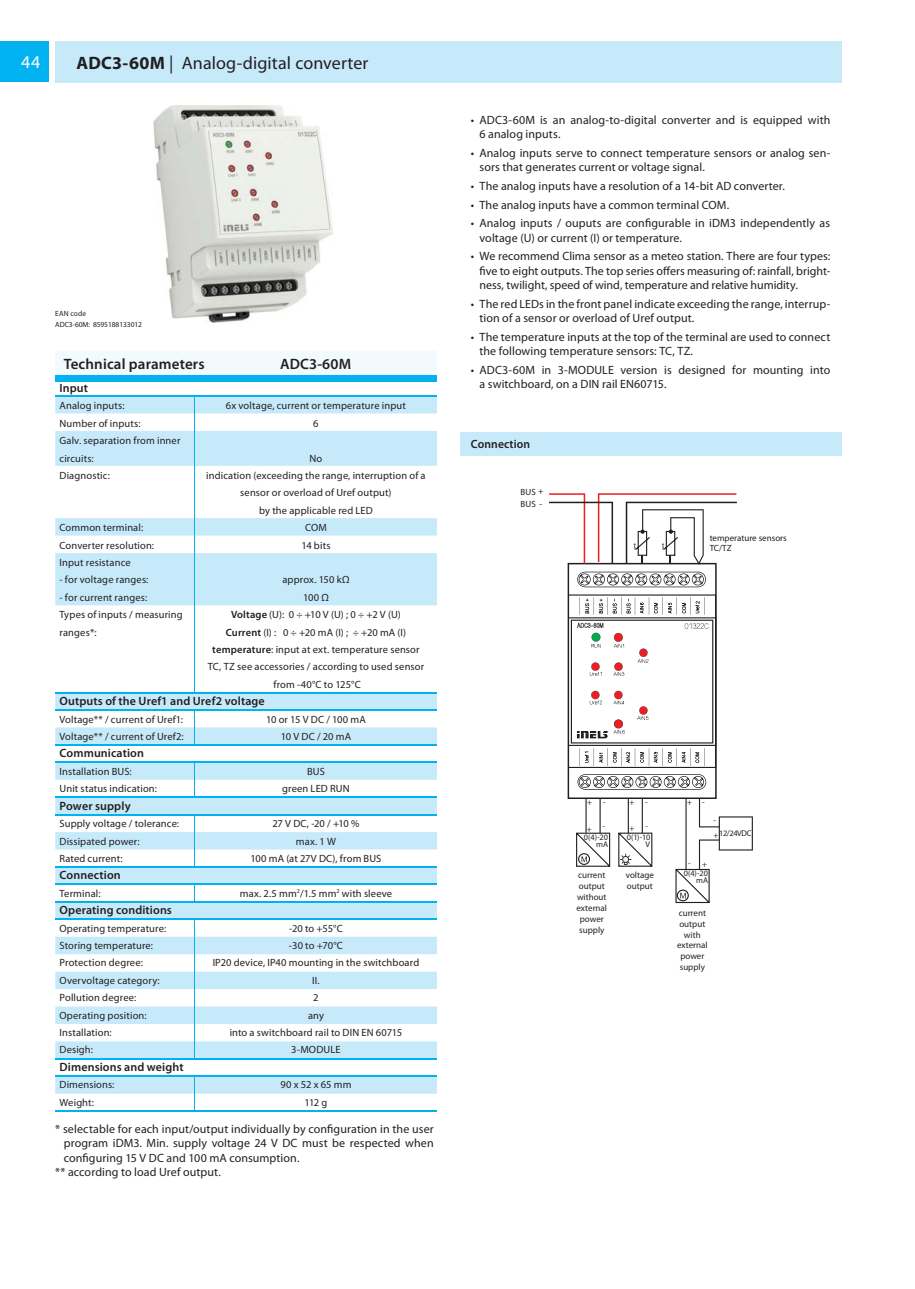
<style>
.page{position:relative;width:915px;height:1289px;background:#fff}
.page>*{position:absolute;margin:0;border:0;box-sizing:border-box;transform-origin:0 0}
.t1{font:18px "Myriad Pro";letter-spacing:.005em;color:#231f20}
.t2{font:700 18px "Myriad Pro";letter-spacing:.015em;color:#231f20}
.t3{font:18px "Myriad Pro";color:#fff}
.t4{font:600 15px "Myriad Pro";letter-spacing:.01em;color:#231f20}
.t5{font:12px/14.4px "Myriad Pro";letter-spacing:.005em;color:#231f20}
.t6{font:600 12px "Myriad Pro";letter-spacing:.01em;color:#231f20}
.t7{font:10.5px/17.4px "Myriad Pro";letter-spacing:.01em;color:#231f20;text-align:center}
.t8{font:9px/10.8px "Myriad Pro";color:#231f20}
.t9{font:8.25px/6.9px "Myriad Pro";letter-spacing:-.035em;color:#231f20;text-align:right}
.t10{font:7.5px "Myriad Pro";letter-spacing:-.01em;color:#231f20}
.t11{font:7.05px "Helvetica Neue CE";color:#231f20}
.s1{font-weight:400}
.s2{font-weight:600}
</style>
<div class="page">
<div style="left:55px;top:41px;width:787px;height:41px;background:#c7eafb"></div>
<div style="left:0;top:41px;width:49px;height:41px;background:#00b3f0"></div>
<img style="left:154px;top:105px;width:179px;height:217px">
<div style="left:56px;top:351px;width:381px;height:24px;background:#f2fafe"></div>
<svg style="left:55px;top:397px;width:382px;height:696px"></svg>
<div style="left:55px;top:375px;width:382px;height:7px;background:#00b3f0"></div>
<hr style="left:55px;top:395px;width:139px;height:2px;background:#00b3f0">
<svg style="left:194px;top:397px;width:1px;height:16px"></svg>
<hr style="left:194px;top:395px;width:243px;height:2px;background:#00b3f0">
<hr style="left:194px;top:413px;width:1px;height:278px;background:#00b3f0">
<hr style="left:55px;top:691px;width:382px;height:2px;background:#00b3f0">
<hr style="left:55px;top:709px;width:139px;height:1px;background:#00b3f0">
<hr style="left:194px;top:709px;width:243px;height:1px;background:#00b3f0">
<svg style="left:194px;top:710px;width:1px;height:34px"></svg>
<hr style="left:55px;top:744px;width:382px;height:1px;background:#00b3f0">
<hr style="left:55px;top:761px;width:139px;height:2px;background:#00b3f0">
<hr style="left:194px;top:761px;width:243px;height:2px;background:#00b3f0">
<svg style="left:194px;top:763px;width:1px;height:33px"></svg>
<hr style="left:55px;top:796px;width:382px;height:2px;background:#00b3f0">
<hr style="left:55px;top:814px;width:139px;height:1px;background:#00b3f0">
<svg style="left:194px;top:815px;width:1px;height:17px"></svg>
<hr style="left:194px;top:814px;width:243px;height:1px;background:#00b3f0">
<hr style="left:194px;top:832px;width:1px;height:34px;background:#00b3f0">
<hr style="left:55px;top:866px;width:382px;height:1px;background:#00b3f0">
<hr style="left:55px;top:883px;width:139px;height:2px;background:#00b3f0">
<svg style="left:194px;top:885px;width:1px;height:16px"></svg>
<hr style="left:194px;top:883px;width:243px;height:2px;background:#00b3f0">
<hr style="left:55px;top:901px;width:382px;height:1px;background:#00b3f0">
<hr style="left:55px;top:918px;width:139px;height:2px;background:#00b3f0">
<svg style="left:194px;top:920px;width:1px;height:16px"></svg>
<hr style="left:194px;top:918px;width:243px;height:2px;background:#00b3f0">
<hr style="left:194px;top:936px;width:1px;height:122px;background:#00b3f0">
<hr style="left:55px;top:1058px;width:382px;height:1px;background:#00b3f0">
<hr style="left:55px;top:1075px;width:139px;height:1px;background:#00b3f0">
<hr style="left:194px;top:1075px;width:243px;height:1px;background:#00b3f0">
<hr style="left:55px;top:1110px;width:139px;height:1px;background:#00b3f0">
<svg style="left:194px;top:1076px;width:1px;height:34px"></svg>
<hr style="left:194px;top:1110px;width:243px;height:1px;background:#00b3f0">
<div style="left:460px;top:432px;width:382px;height:23px;background:#c7eafb"></div>
<svg style="left:549px;top:493px;width:204px;height:410px"></svg>
<h1 class="t3" style="left:21px;top:56px;width:21px">44</h1>
<h1 class="t2" style="left:77px;top:56px;width:98px">ADC3-60M <span class="s1">|</span></h1>
<h1 class="t1" style="left:182px;top:56px;width:188px">Analog-digital converter</h1>
<p class="t10" style="left:55px;top:311px;width:32px">EAN code</p>
<p class="t10" style="left:55px;top:322px;width:88px">ADC3-60M: 8595188133012</p>
<h2 class="t4" style="left:64px;top:358px;width:142px">Technical parameters</h2>
<h2 class="t4" style="left:280px;top:358px;width:73px">ADC3-60M</h2>
<p class="t6" style="left:60px;top:383px;width:30px">Input</p>
<p class="t7" style="left:60px;top:398px;width:122px;text-align:left">Analog inputs:<br>Number of inputs:<br>Galv. separation from inner circuits:<br>Diagnostic:</p>
<p class="t7" style="left:226px;top:398px;width:181px">6x voltage, current or temperature input<br>6</p>
<p class="t7" style="left:206px;top:450px;width:221px">No<br>indication (exceeding the range, interruption of a sensor or overload of Uref output)<br>by the applicable red LED<br>COM<br>14 bits</p>
<p class="t7" style="left:208px;top:572px;width:218px">approx. 150 kΩ<br>100 Ω<br><span class="s2">Voltage</span> (U): 0 ÷ +10 V (U) ; 0 ÷ +2 V (U)<br><span class="s2">Current</span> (I) : 0 ÷ +20 mA (I) ; ÷ +20 mA (I) <span class="s2">temperature</span>: input at ext. temperature sensor<br>TC, TZ see accessories / according to used sensor from -40°C to 125°C</p>
<p class="t7" style="left:266px;top:711px;width:101px">10 or 15 V DC / 100 mA<br>10 V DC / 20 mA</p>
<p class="t7" style="left:282px;top:763px;width:69px">BUS<br>green LED RUN</p>
<p class="t7" style="left:250px;top:816px;width:132px">27 V DC, -20 / +10 %<br>max. 1 W<br>100 mA (at 27V DC), from BUS</p>
<p class="t7" style="left:240px;top:885px;width:154px">max. 2.5 mm<sup>2</sup>/1.5 mm<sup>2</sup> with sleeve</p>
<p class="t7" style="left:213px;top:920px;width:208px">-20 to +55°C<br>-30 to +70°C<br>IP20 device, IP40 mounting in the switchboard<br>II.<br>2<br>any<br>into a switchboard rail to DIN EN 60715<br>3-MODULE</p>
<p class="t7" style="left:280px;top:1077px;width:72px">90 x 52 x 65 mm<br>112 g</p>
<p class="t7" style="left:60px;top:520px;width:96px;text-align:left">Common terminal:<br>Converter resolution:<br>Input resistance</p>
<p class="t7" style="left:60px;top:572px;width:90px">- for voltage ranges:</p>
<p class="t7" style="left:60px;top:589px;width:125px;text-align:left">- for current ranges:<br>Types of inputs / measuring ranges*:</p>
<p class="t6" style="left:60px;top:696px;width:207px">Outputs of the Uref1 and Uref2 voltage</p>
<p class="t7" style="left:60px;top:711px;width:126px;text-align:left">Voltage** / current of Uref1:<br>Voltage** / current of Uref2:</p>
<p class="t6" style="left:60px;top:749px;width:86px">Communication</p>
<p class="t7" style="left:60px;top:763px;width:99px;text-align:left">Installation BUS:<br>Unit status indication:</p>
<p class="t6" style="left:60px;top:801px;width:73px">Power supply</p>
<p class="t7" style="left:60px;top:816px;width:121px;text-align:left">Supply voltage / tolerance:<br>Dissipated power:<br>Rated current:</p>
<p class="t6" style="left:60px;top:870px;width:63px">Connection</p>
<p class="t7" style="left:60px;top:885px;width:43px">Terminal:</p>
<p class="t6" style="left:60px;top:905px;width:114px">Operating conditions</p>
<p class="t7" style="left:60px;top:920px;width:108px;text-align:left">Operating temperature:<br>Storing temperature:<br>Protection degree:<br>Overvoltage category:<br>Pollution degree:<br>Operating position:<br>Installation:<br>Desigh:</p>
<p class="t6" style="left:60px;top:1062px;width:126px">Dimensions and weight</p>
<p class="t7" style="left:60px;top:1077px;width:56px;text-align:left">Dimensions:<br>Weight:</p>
<p class="t5" style="left:55px;top:1122px;width:380px">* selectable for each input/output individually by configuration in the user</p>
<p class="t5" style="left:64px;top:1137px;width:371px">program iDM3. Min. supply voltage 24 V DC must be respected when</p>
<p class="t5" style="left:64px;top:1151px;width:237px">configuring 15 V DC and 100 mA consumption.</p>
<p class="t5" style="left:55px;top:1165px;width:167px">** according to load Uref output.</p>
<p class="t5" style="left:479px;top:114px;width:352px;text-indent:-9px">• ADC3-60M is an analog-to-digital converter and is equipped with<br>6 analog inputs.</p>
<p class="t5" style="left:479px;top:147px;width:352px;text-indent:-9px">• Analog inputs serve to connect temperature sensors or analog sen&shy;sors that generates current or voltage signal.</p>
<p class="t5" style="left:471px;top:180px;width:315px">• The analog inputs have a resolution of a 14-bit AD converter.</p>
<p class="t5" style="left:471px;top:199px;width:260px">• The analog inputs have a common terminal COM.</p>
<p class="t5" style="left:479px;top:217px;width:352px;text-indent:-9px">• Analog inputs / ouputs are configurable in iDM3 independently as voltage (U) or current (I) or temperature.</p>
<p class="t5" style="left:479px;top:250px;width:352px;text-align:justify;text-indent:-9px">• We recommend Clima sensor as a meteo station. There are four types: five to eight outputs. The top series offers measuring of: rainfall, bright&shy;ness, twilight, speed of wind, temperature and relative humidity.</p>
<p class="t5" style="left:479px;top:298px;width:352px;text-indent:-9px">• The red LEDs in the front panel indicate exceeding the range, interrup&shy;tion of a sensor or overload of Uref output.</p>
<p class="t5" style="left:479px;top:331px;width:352px;text-indent:-9px">• The temperature inputs at the top of the terminal are used to connect the following temperature sensors: TC, TZ.</p>
<p class="t5" style="left:479px;top:364px;width:352px;text-indent:-9px">• ADC3-60M in 3-MODULE version is designed for mounting into a switchboard, on a DIN rail EN60715.</p>
<p class="t6" style="left:471px;top:439px;width:61px">Connection</p>
<p class="t8" style="left:521px;top:486px;width:24px;line-height:12.8px">BUS +<br>BUS -</p>
<p class="t11" style="left:634px;top:542px;width:4px">t</p>
<p class="t11" style="left:662px;top:542px;width:4px">t</p>
<p class="t8" style="left:710px;top:533px;width:79px">temperature sensors<br>TC/TZ</p>
<p class="t9" style="left:587px;top:799px;width:6px">+</p>
<p class="t9" style="left:629px;top:799px;width:6px">+</p>
<p class="t9" style="left:603px;top:799px;width:4px">-</p>
<p class="t9" style="left:602px;top:824px;width:4px">-</p>
<p class="t9" style="left:645px;top:799px;width:4px">-</p>
<p class="t9" style="left:645px;top:824px;width:4px">-</p>
<p class="t9" style="left:587px;top:826px;width:6px">+</p>
<p class="t9" style="left:629px;top:825px;width:6px">+</p>
<p class="t9" style="left:584px;top:834px;width:26px">0(4)-20 mA</p>
<p class="t9" style="left:627px;top:834px;width:25px">0(1)-10<br>V</p>
<p class="t9" style="left:687px;top:799px;width:6px">+</p>
<p class="t9" style="left:702px;top:799px;width:4px">-</p>
<p class="t9" style="left:713px;top:817px;width:4px">-</p>
<p class="t9" style="left:719px;top:830px;width:34px">12/24VDC</p>
<p class="t9" style="left:713px;top:832px;width:6px">+</p>
<p class="t9" style="left:688px;top:860px;width:4px">-</p>
<p class="t9" style="left:702px;top:861px;width:6px">+</p>
<p class="t8" style="left:576px;top:871px;width:32px;text-align:center">current output without external power supply</p>
<p class="t8" style="left:626px;top:871px;width:30px">voltage output</p>
<p class="t9" style="left:684px;top:870px;width:26px">0(4)-20 mA</p>
<p class="t8" style="left:677px;top:908px;width:32px;text-align:center">current output with external power supply</p>
</div>
